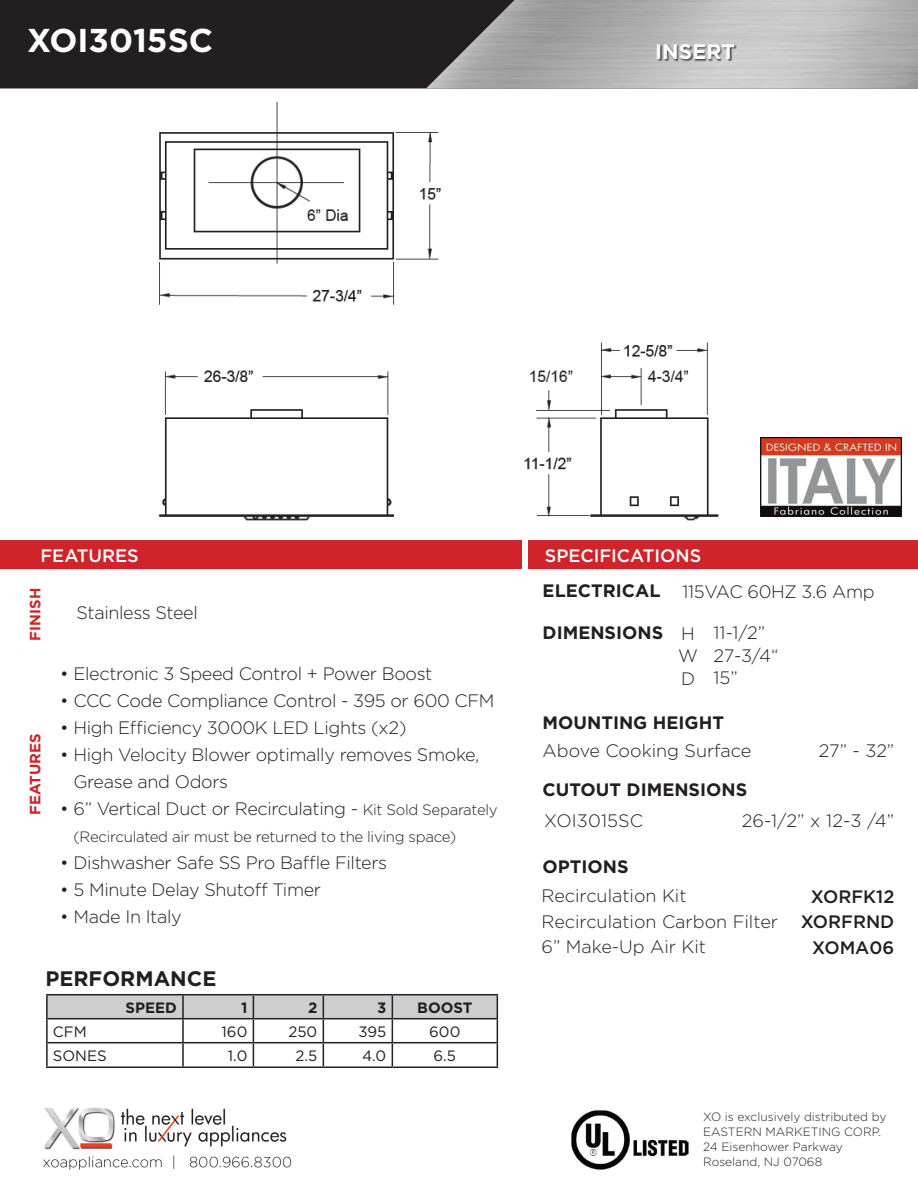
<style>
.page{position:relative;width:918px;height:1188px;background:#fff}
.page>*{position:absolute;margin:0;border:0;box-sizing:border-box;transform-origin:0 0}
.t1{font:700 33px "Gotham";color:#fff}
.t2{font:700 21px "Gotham";color:#231f20}
.t3{font:700 21px "Gotham";color:#fff}
.t4{font:300 18px/27px "Gotham";letter-spacing:-.02em;color:#231f20}
.t5{font:300 18px "Gotham";color:#231f20}
.t6{font:700 18px "Gotham";color:#231f20}
.t7{font:500 18px "Gotham";color:#fff}
.t8{font:500 18px "Gotham";color:#231f20}
.t9{font:300 18px "Gotham";letter-spacing:.01em;color:#231f20}
.t10{font:300 15px "Gotham";letter-spacing:-.02em;color:#231f20}
.t11{font:15px "Gotham";color:#231f20}
.t12{font:700 15px "Gotham";color:#d1232a}
.t13{font:700 15px "Gotham";color:#231f20}
.t14{font:300 12px/15px "Gotham";color:#231f20}
.s1{font-size:15px}
</style>
<div class="page">
<div style="left:0;top:0;width:426px;height:88px;background:#231f20"></div>
<img style="left:426px;top:0;width:492px;height:88px">
<div style="left:658px;top:44px;width:79px;height:18px;background:#231f20;opacity:.75"></div>
<img style="left:760px;top:437px;width:142px;height:79px">
<img style="left:43px;top:1107px;width:249px;height:63px">
<img style="left:572px;top:1110px;width:117px;height:59px">
<div style="left:0;top:540px;width:522px;height:29px;background:#d1232a"></div>
<div style="left:528px;top:540px;width:390px;height:29px;background:#d1232a"></div>
<hr style="left:46px;top:994px;width:137px;height:1px;background:#231f20">
<hr style="left:46px;top:995px;width:2px;height:23px;background:#231f20">
<hr style="left:183px;top:994px;width:70px;height:1px;background:#231f20">
<hr style="left:253px;top:994px;width:70px;height:1px;background:#231f20">
<hr style="left:323px;top:994px;width:69px;height:1px;background:#231f20">
<hr style="left:392px;top:994px;width:106px;height:1px;background:#231f20">
<hr style="left:46px;top:1018px;width:137px;height:1px;background:#231f20">
<hr style="left:46px;top:1019px;width:2px;height:23px;background:#231f20">
<hr style="left:46px;top:1042px;width:137px;height:1px;background:#231f20">
<hr style="left:46px;top:1043px;width:2px;height:23px;background:#231f20">
<svg style="left:47px;top:995px;width:451px;height:71px"></svg>
<hr style="left:46px;top:1066px;width:137px;height:2px;background:#231f20">
<hr style="left:183px;top:1066px;width:70px;height:2px;background:#231f20">
<hr style="left:253px;top:1066px;width:70px;height:2px;background:#231f20">
<hr style="left:323px;top:1066px;width:69px;height:2px;background:#231f20">
<hr style="left:392px;top:1066px;width:106px;height:2px;background:#231f20">
<img style="left:159px;top:101px;width:560px;height:420px">
<p class="t1" style="left:27px;top:18px;width:188px">XOI3015SC</p>
<p class="t3" style="left:655px;top:38px;width:81px">INSERT</p>
<p class="t7" style="left:40px;top:543px;width:100px">FEATURES</p>
<p class="t7" style="left:545px;top:543px;width:158px">SPECIFICATIONS</p>
<p class="t12" style="left:25px;top:641px;width:54px;rotate:-90deg">FINISH</p>
<p class="t12" style="left:25px;top:815px;width:83px;rotate:-90deg">FEATURES</p>
<p class="t4" style="left:76px;top:599px;width:123px">Stainless Steel</p>
<p class="t4" style="left:60px;top:660px;width:374px">• Electronic 3 Speed Control + Power Boost</p>
<p class="t4" style="left:60px;top:687px;width:436px">• CCC Code Compliance Control - 395 or 600 CFM</p>
<p class="t4" style="left:60px;top:714px;width:348px">• High Efficiency 3000K LED Lights (x2)</p>
<p class="t4" style="left:74px;top:741px;width:407px;text-indent:-14px">• High Velocity Blower optimally removes Smoke,<br>Grease and Odors</p>
<p class="t4" style="left:60px;top:795px;width:439px">• 6” Vertical Duct or Recirculating - <span class="s1">Kit Sold Separately</span></p>
<p class="t10" style="left:74px;top:828px;width:384px">(Recirculated air must be returned to the living space)</p>
<p class="t4" style="left:60px;top:849px;width:329px">• Dishwasher Safe SS Pro Baffle Filters</p>
<p class="t4" style="left:60px;top:876px;width:263px">• 5 Minute Delay Shutoff Timer</p>
<p class="t4" style="left:60px;top:903px;width:123px">• Made In Italy</p>
<p class="t2" style="left:45px;top:964px;width:173px">PERFORMANCE</p>
<p class="t13" style="left:126px;top:997px;width:53px">SPEED</p>
<p class="t13" style="left:241px;top:997px;width:8px">1</p>
<p class="t13" style="left:308px;top:997px;width:11px">2</p>
<p class="t13" style="left:377px;top:997px;width:11px">3</p>
<p class="t13" style="left:417px;top:997px;width:57px">BOOST</p>
<p class="t11" style="left:53px;top:1022px;width:35px">CFM</p>
<p class="t11" style="left:222px;top:1022px;width:27px">160</p>
<p class="t11" style="left:288px;top:1022px;width:30px">250</p>
<p class="t11" style="left:358px;top:1022px;width:29px">395</p>
<p class="t11" style="left:429px;top:1022px;width:33px">600</p>
<p class="t11" style="left:53px;top:1046px;width:55px">SONES</p>
<p class="t11" style="left:228px;top:1046px;width:21px">1.0</p>
<p class="t11" style="left:296px;top:1046px;width:23px">2.5</p>
<p class="t11" style="left:362px;top:1046px;width:26px">4.0</p>
<p class="t11" style="left:434px;top:1046px;width:24px">6.5</p>
<p class="t6" style="left:543px;top:579px;width:119px">ELECTRICAL</p>
<p class="t6" style="left:543px;top:621px;width:122px">DIMENSIONS</p>
<p class="t4" style="left:682px;top:578px;width:194px">115VAC 60HZ 3.6 Amp</p>
<p class="t4" style="left:681px;top:619px;width:15px">H</p>
<p class="t4" style="left:678px;top:642px;width:21px">W</p>
<p class="t4" style="left:681px;top:664px;width:16px">D</p>
<p class="t4" style="left:714px;top:619px;width:53px">11-1/2”</p>
<p class="t4" style="left:714px;top:641px;width:66px">27-3/4“</p>
<p class="t4" style="left:714px;top:664px;width:26px">15”</p>
<p class="t6" style="left:543px;top:711px;width:183px">MOUNTING HEIGHT</p>
<p class="t5" style="left:543px;top:739px;width:210px">Above Cooking Surface</p>
<p class="t4" style="left:819px;top:736px;width:77px">27” - 32”</p>
<p class="t6" style="left:543px;top:778px;width:206px">CUTOUT DIMENSIONS</p>
<p class="t9" style="left:544px;top:809px;width:101px">XOI3015SC</p>
<p class="t4" style="left:742px;top:807px;width:154px">26-1/2” x 12-3 /4”</p>
<p class="t6" style="left:543px;top:855px;width:88px">OPTIONS</p>
<p class="t5" style="left:542px;top:885px;width:147px">Recirculation Kit</p>
<p class="t5" style="left:542px;top:910px;width:238px">Recirculation Carbon Filter</p>
<p class="t5" style="left:542px;top:936px;width:166px">6” Make-Up Air Kit</p>
<p class="t8" style="left:811px;top:884px;width:85px">XORFK12</p>
<p class="t8" style="left:801px;top:910px;width:95px">XORFRND</p>
<p class="t8" style="left:812px;top:935px;width:84px">XOMA06</p>
<p class="t14" style="left:703px;top:1109px;width:185px">XO is exclusively distributed by<br>EASTERN MARKETING CORP.</p>
<p class="t14" style="left:703px;top:1139px;width:141px">24 Eisenhower Parkway</p>
<p class="t14" style="left:703px;top:1154px;width:121px">Roseland, NJ 07068</p>
</div>
